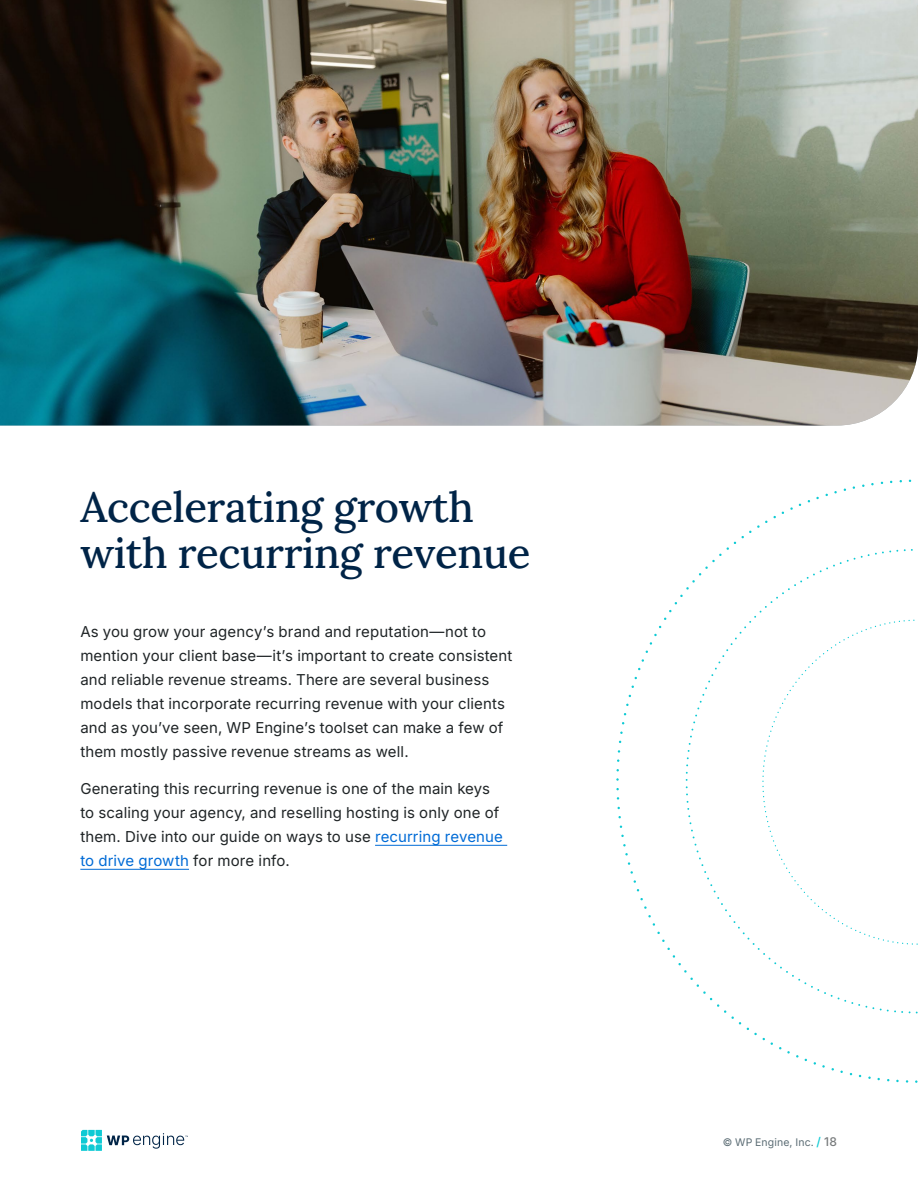
<style>
.page{position:relative;width:918px;height:1188px;background:#fff}
.page>*{position:absolute;margin:0;border:0;box-sizing:border-box;transform-origin:0 0}
.t1{font:42px/46.5px "Lora";letter-spacing:-.01em;color:#002447}
.t2{font:15px/24px "Inter Variable";letter-spacing:.01em;color:#1f2426}
.t3{font:10.5px "Inter Variable";letter-spacing:.01em;color:#5b6c74}
.s1{color:#006bd6}
.s2{font-size:12px;color:#0ecad4}
.s3{font-size:12px;color:#797c7d}
</style>
<div class="page">
<svg style="left:81px;top:1130px;width:107px;height:21px"></svg>
<img style="left:0;top:0;width:918px;height:426px">
<hr style="left:375px;top:845px;width:132px;height:1px;background:#006bd6">
<hr style="left:80px;top:869px;width:109px;height:1px;background:#006bd6">
<svg style="left:616px;top:480px;width:302px;height:603px"></svg>
<svg style="left:686px;top:549px;width:232px;height:464px"></svg>
<svg style="left:762px;top:620px;width:156px;height:325px"></svg>
<h1 class="t1" style="left:81px;top:481px;width:451px">Accelerating growth with recurring revenue</h1>
<p class="t2" style="left:80px;top:619px;width:434px">As you grow your agency’s brand and reputation—not to mention your client base—it’s important to create consistent and reliable revenue streams. There are several business models that incorporate recurring revenue with your clients and as you’ve seen, WP Engine’s toolset can make a few of them mostly passive revenue streams as well.</p>
<p class="t2" style="left:80px;top:776px;width:424px">Generating this recurring revenue is one of the main keys to scaling your agency, and reselling hosting is only one of them. Dive into our guide on ways to use <span class="s1">recurring revenue to drive growth</span> for more info.</p>
<p class="t3" style="left:723px;top:1134px;width:116px">© WP Engine, Inc. <span class="s2">/</span> <span class="s3">18</span></p>
</div>
